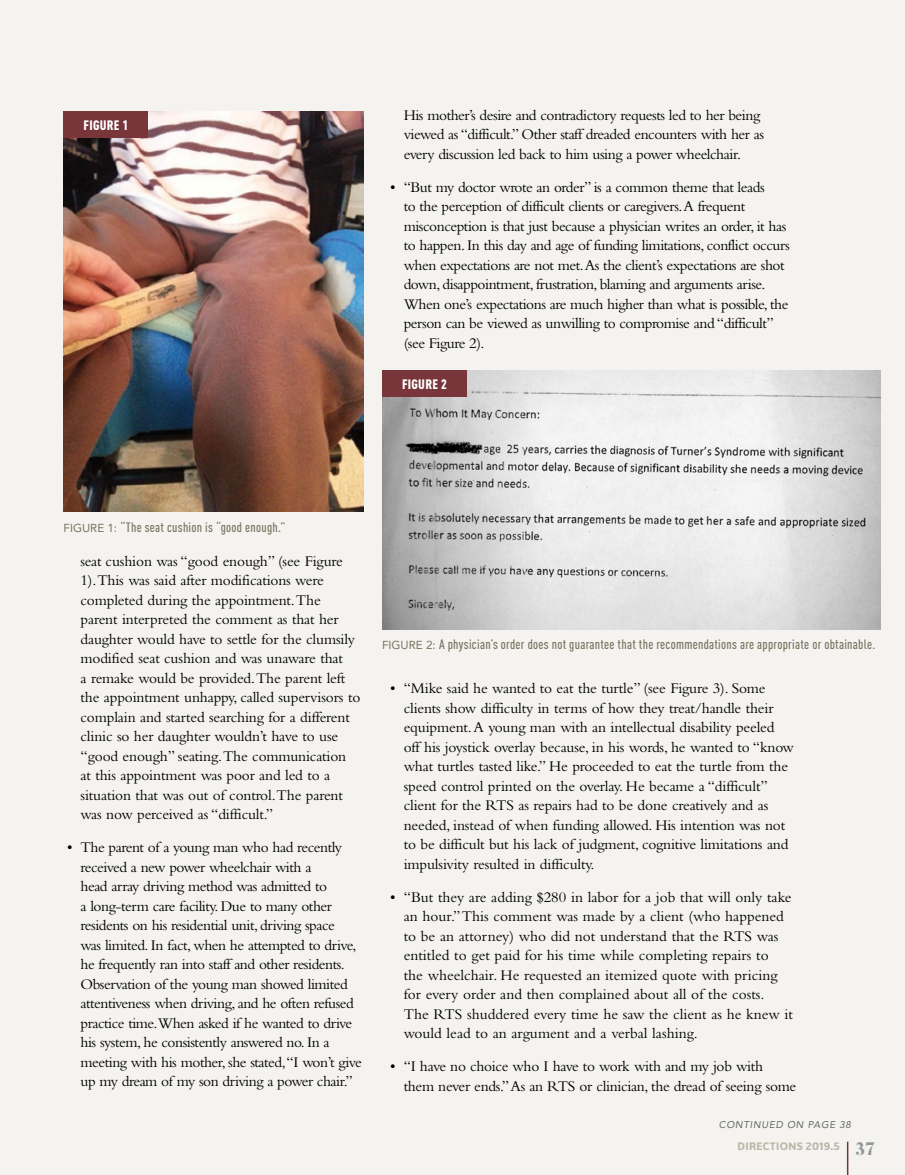
<style>
.page{position:relative;width:905px;height:1175px;background:#fff}
.page>*{position:absolute;margin:0;border:0;box-sizing:border-box;transform-origin:0 0}
.t1{font:800 18px "Butler";color:#939598}
.t2{font:15.3px/19.5px "Bembo";letter-spacing:-.02em;color:#000}
.t3{font:15.3px/19.5px "Bembo";color:#000}
.t4{font:500 13.5px "DIN Cond";letter-spacing:.02em;color:#767662}
.t5{font:900 13.5px "DIN Cond";letter-spacing:.02em;color:#fff}
.t6{font:700 10.5px "Bw Surco DEMO";letter-spacing:.03em;color:#b7b7a8}
.t7{font:italic 9.75px "Avenir LT Std";letter-spacing:.075em;color:#636466}
.s1{font-family:"Avenir";font-weight:400;font-size:11.7px}
</style>
<div class="page">
<div style="left:0;top:0;width:904px;height:1174px;background:#f4f3ef"></div>
<hr style="left:846px;top:1141px;width:2px;height:33px;background:#78353a">
<img style="left:64px;top:111px;width:300px;height:400px">
<div style="left:64px;top:111px;width:84px;height:26px;background:#78353a"></div>
<img style="left:382px;top:370px;width:498px;height:259px">
<div style="left:382px;top:370px;width:85px;height:27px;background:#78353a"></div>
<p class="t5" style="left:84px;top:116px;width:46px">FIGURE 1</p>
<p class="t2" style="left:404px;top:105px;width:362px">His mother’s desire and contradictory requests led to her being viewed as “difficult.” Other staff dreaded encounters with her as every discussion led back to him using a power wheelchair.</p>
<p class="t2" style="left:404px;top:177px;width:387px;text-indent:-13px">• “But my doctor wrote an order” is a common theme that leads<br>to the perception of difficult clients or caregivers. A frequent misconception is that just because a physician writes an order, it has to happen. In this day and age of funding limitations, conflict occurs when expectations are not met. As the client’s expectations are shot down, disappointment, frustration, blaming and arguments arise.<br>When one’s expectations are much higher than what is possible, the person can be viewed as unwilling to compromise and “difficult” (see Figure 2).</p>
<p class="t5" style="left:402px;top:376px;width:46px">FIGURE 2</p>
<p class="t4" style="left:64px;top:519px;width:224px"><span class="s1">FIGURE 1:</span> “The seat cushion is “good enough.”</p>
<p class="t2" style="left:80px;top:551px;width:281px">seat cushion was “good enough” (see Figure 1). This was said after modifications were completed during the appointment. The parent interpreted the comment as that her daughter would have to settle for the clumsily modified seat cushion and was unaware that<br>a remake would be provided. The parent left the appointment unhappy, called supervisors to complain and started searching for a different clinic so her daughter wouldn’t have to use “good enough” seating. The communication at this appointment was poor and led to a situation that was out of control. The parent was now perceived as “difficult.”</p>
<p class="t2" style="left:80px;top:837px;width:283px;text-indent:-13px">• The parent of a young man who had recently received a new power wheelchair with a<br>head array driving method was admitted to<br>a long-term care facility. Due to many other residents on his residential unit, driving space<br>was limited. In fact, when he attempted to drive, he frequently ran into staff and other residents.<br>Observation of the young man showed limited attentiveness when driving, and he often refused practice time.When asked if he wanted to drive his system, he consistently answered no. In a meeting with his mother, she stated,“I won’t give up my dream of my son driving a power chair.”</p>
<p class="t4" style="left:382px;top:636px;width:494px"><span class="s1">FIGURE 2:</span> A physician’s order does not guarantee that the recommendations are appropriate or obtainable.</p>
<p class="t2" style="left:404px;top:678px;width:392px;text-indent:-13px">• “Mike said he wanted to eat the turtle” (see Figure 3). Some clients show difficulty in terms of how they treat/handle their equipment. A young man with an intellectual disability peeled off his joystick overlay because, in his words, he wanted to “know what turtles tasted like.” He proceeded to eat the turtle from the speed control printed on the overlay. He became a “difficult” client for the RTS as repairs had to be done creatively and as needed, instead of when funding allowed. His intention was not to be difficult but his lack of judgment, cognitive limitations and impulsivity resulted in difficulty.</p>
<p class="t3" style="left:404px;top:886px;width:391px;text-indent:-13px">• “But they are adding $280 in labor for a job that will only take an hour.” This comment was made by a client (who happened to be an attorney) who did not understand that the RTS was entitled to get paid for his time while completing repairs to<br>the wheelchair. He requested an itemized quote with pricing for every order and then complained about all of the costs.<br>The RTS shuddered every time he saw the client as he knew it would lead to an argument and a verbal lashing.</p>
<p class="t2" style="left:404px;top:1056px;width:394px;text-indent:-13px">• “I have no choice who I have to work with and my job with them never ends.” As an RTS or clinician, the dread of seeing some</p>
<p class="t7" style="left:718px;top:1119px;width:134px">CONTINUED ON PAGE 38</p>
<p class="t6" style="left:737px;top:1138px;width:104px">DIRECTIONS 2019.5</p>
<p class="t1" style="left:855px;top:1137px;width:21px">37</p>
</div>
